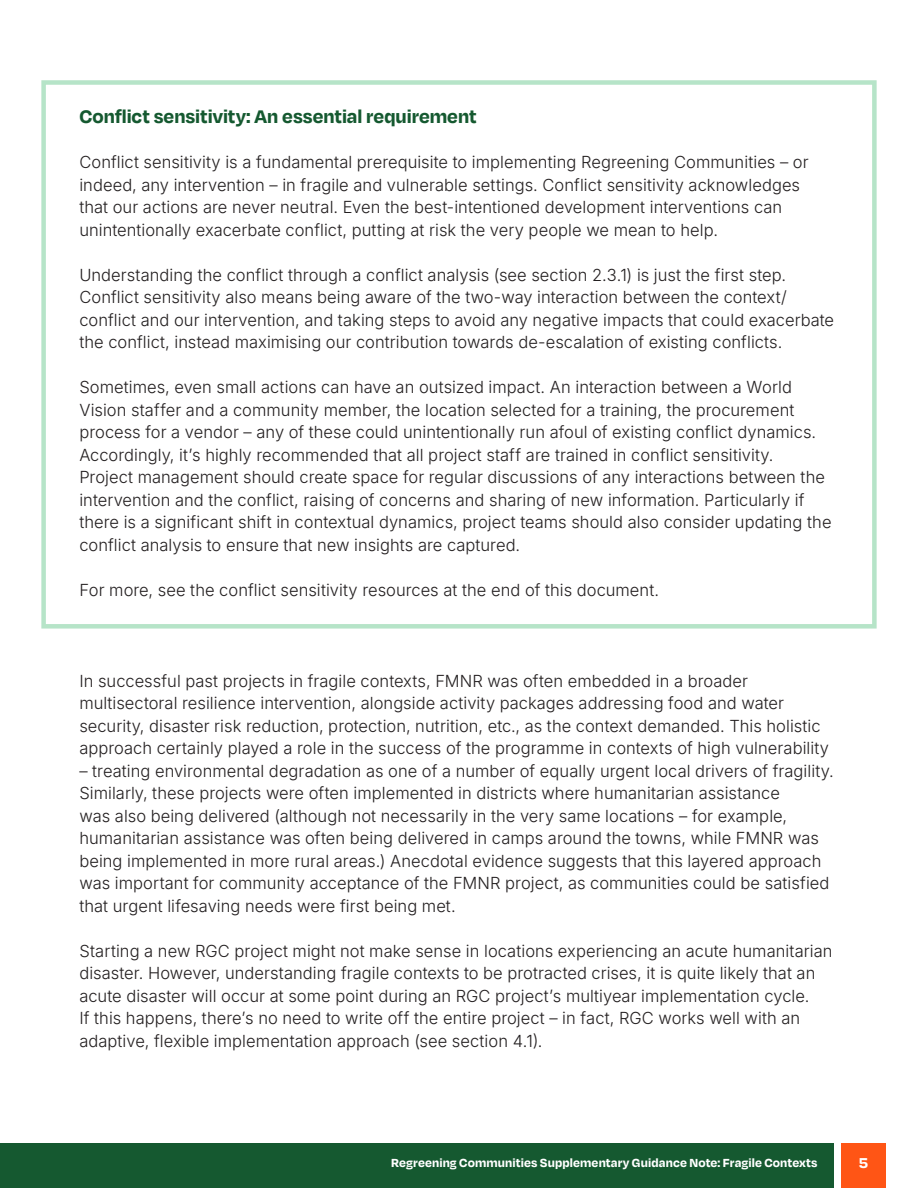
<style>
.page{position:relative;width:918px;height:1188px;background:#fff}
.page>*{position:absolute;margin:0;border:0;box-sizing:border-box;transform-origin:0 0}
.t1{font:700 21px "Degular";color:#155930}
.t2{font:300 16.5px/22.5px "Inter";letter-spacing:.005em;color:#231f20}
.t3{font:700 16.5px "Degular";color:#fff}
.t4{font:700 13.5px "Degular";letter-spacing:.01em;color:#fff}
</style>
<div class="page">
<div style="left:841px;top:1144px;width:45px;height:44px;background:#ff5515"></div>
<div style="left:0;top:1144px;width:834px;height:44px;background:#155930"></div>
<div style="left:41px;top:80px;width:836px;height:549px;border:4px solid #b6e4c8"></div>
<p class="t1" style="left:79px;top:104px;width:399px">Conflict sensitivity: An essential requirement</p>
<p class="t2" style="left:79px;top:151px;width:731px">Conflict sensitivity is a fundamental prerequisite to implementing Regreening Communities – or indeed, any intervention – in fragile and vulnerable settings. Conflict sensitivity acknowledges that our actions are never neutral. Even the best-intentioned development interventions can unintentionally exacerbate conflict, putting at risk the very people we mean to help.</p>
<p class="t2" style="left:79px;top:263px;width:756px">Understanding the conflict through a conflict analysis (see section 2.3.1) is just the first step.<br>Conflict sensitivity also means being aware of the two-way interaction between the context/ conflict and our intervention, and taking steps to avoid any negative impacts that could exacerbate the conflict, instead maximising our contribution towards de-escalation of existing conflicts.</p>
<p class="t2" style="left:79px;top:376px;width:754px">Sometimes, even small actions can have an outsized impact. An interaction between a World Vision staffer and a community member, the location selected for a training, the procurement process for a vendor – any of these could unintentionally run afoul of existing conflict dynamics.<br>Accordingly, it’s highly recommended that all project staff are trained in conflict sensitivity.<br>Project management should create space for regular discussions of any interactions between the intervention and the conflict, raising of concerns and sharing of new information. Particularly if there is a significant shift in contextual dynamics, project teams should also consider updating the conflict analysis to ensure that new insights are captured.</p>
<p class="t2" style="left:79px;top:578px;width:581px">For more, see the conflict sensitivity resources at the end of this document.</p>
<p class="t2" style="left:79px;top:669px;width:751px">In successful past projects in fragile contexts, FMNR was often embedded in a broader multisectoral resilience intervention, alongside activity packages addressing food and water security, disaster risk reduction, protection, nutrition, etc., as the context demanded. This holistic approach certainly played a role in the success of the programme in contexts of high vulnerability</p>
<p class="t2" style="left:79px;top:759px;width:756px">– treating environmental degradation as one of a number of equally urgent local drivers of fragility.<br>Similarly, these projects were often implemented in districts where humanitarian assistance<br>was also being delivered (although not necessarily in the very same locations – for example, humanitarian assistance was often being delivered in camps around the towns, while FMNR was being implemented in more rural areas.) Anecdotal evidence suggests that this layered approach was important for community acceptance of the FMNR project, as communities could be satisfied that urgent lifesaving needs were first being met.</p>
<p class="t2" style="left:79px;top:939px;width:755px">Starting a new RGC project might not make sense in locations experiencing an acute humanitarian disaster. However, understanding fragile contexts to be protracted crises, it is quite likely that an acute disaster will occur at some point during an RGC project’s multiyear implementation cycle.<br>If this happens, there’s no need to write off the entire project – in fact, RGC works well with an adaptive, flexible implementation approach (see section 4.1).</p>
<p class="t4" style="left:391px;top:1155px;width:428px">Regreening Communities Supplementary Guidance Note: Fragile Contexts</p>
<p class="t3" style="left:859px;top:1152px;width:11px">5</p>
</div>
